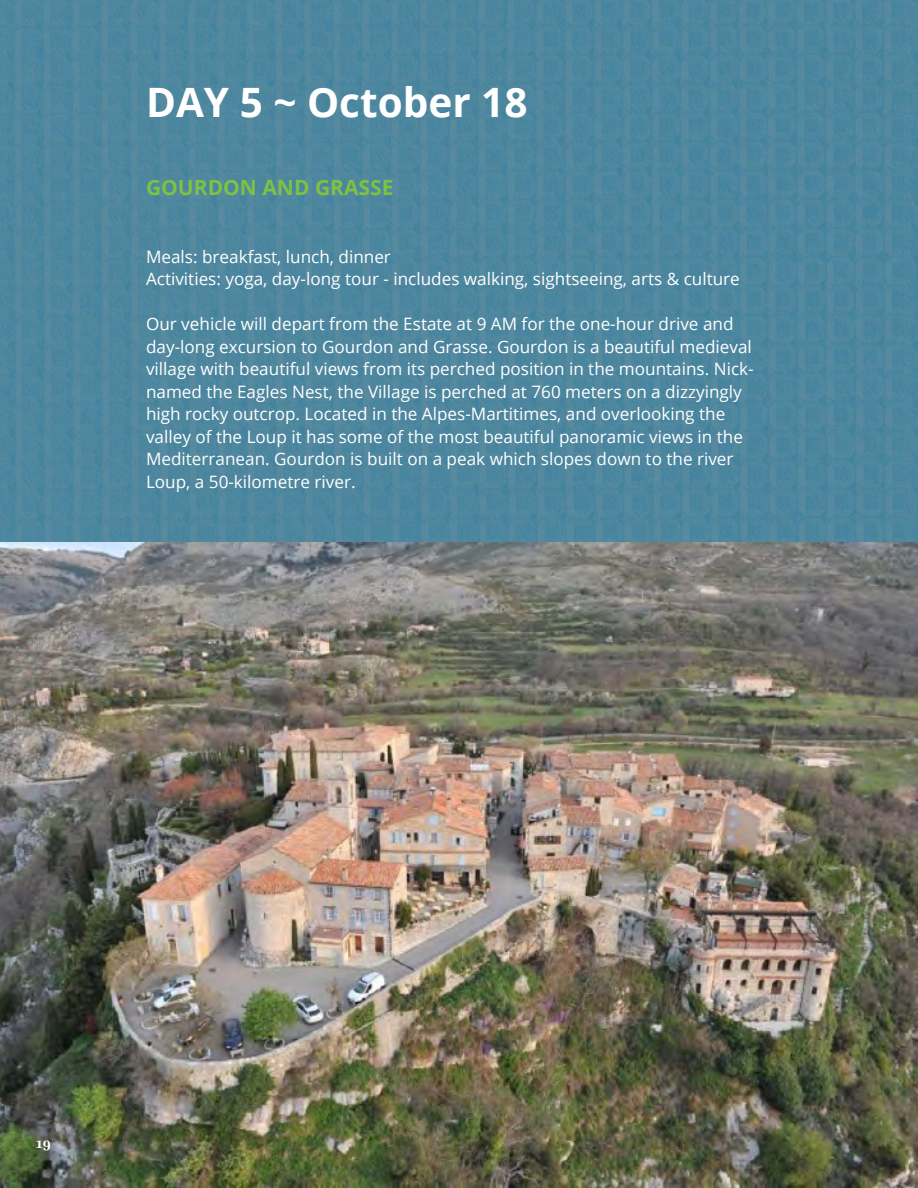
<style>
.page{position:relative;width:918px;height:1188px;background:#fff}
.page>*{position:absolute;margin:0;border:0;box-sizing:border-box;transform-origin:0 0}
.t1{font:700 40.5px "Open Sans";color:#fff}
.t2{font:700 21px "Open Sans";color:#7dc242}
.t3{font:17.1px/22.5px "Open Sans";color:#fff}
.t4{font:700 15px "Questa";color:#fff}
</style>
<div class="page">
<img style="left:0;top:0;width:904px;height:542px">
<img style="left:904px;top:0;width:14px;height:542px">
<img style="left:0;top:542px;width:918px;height:646px">
<h1 class="t1" style="left:146px;top:74px;width:383px">DAY 5 ~ October 18</h1>
<p class="t2" style="left:146px;top:173px;width:249px">GOURDON AND GRASSE</p>
<p class="t3" style="left:146px;top:245px;width:595px">Meals: breakfast, lunch, dinner<br>Activities: yoga, day-long tour - includes walking, sightseeing, arts &amp; culture</p>
<p class="t3" style="left:146px;top:312px;width:609px">Our vehicle will depart from the Estate at 9 AM for the one-hour drive and day-long excursion to Gourdon and Grasse. Gourdon is a beautiful medieval village with beautiful views from its perched position in the mountains. Nick&shy;named the Eagles Nest, the Village is perched at 760 meters on a dizzyingly high rocky outcrop. Located in the Alpes-Martitimes, and overlooking the valley of the Loup it has some of the most beautiful panoramic views in the Mediterranean. Gourdon is built on a peak which slopes down to the river Loup, a 50-kilometre river.</p>
<p class="t4" style="left:36px;top:1134px;width:17px">19</p>
</div>
